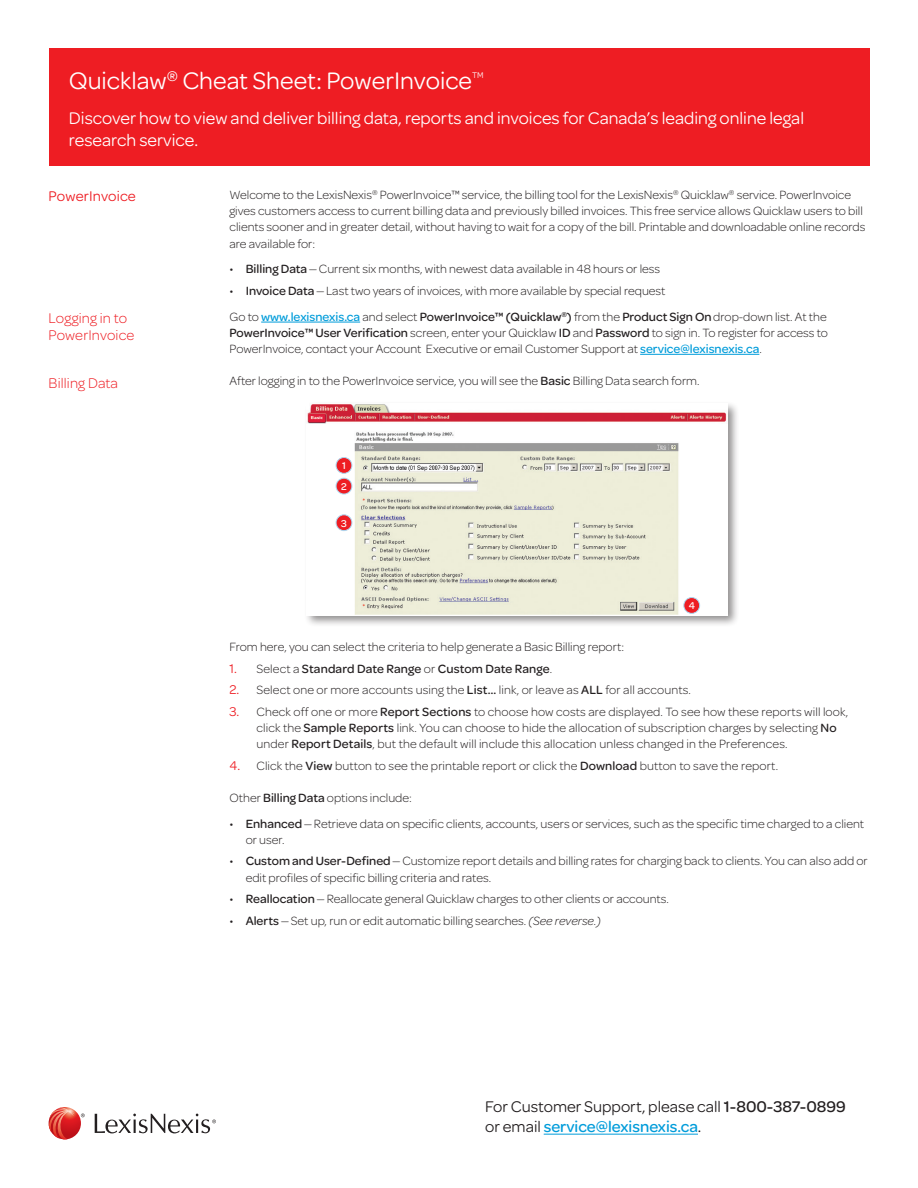
<style>
.page{position:relative;width:918px;height:1188px;background:#fff}
.page>*{position:absolute;margin:0;border:0;box-sizing:border-box;transform-origin:0 0}
.Title_Main_Head{font:25.5px "Omnes";color:#fff}
.Title_Main_Head-2{font:18px/21.6px "Omnes";color:#fff}
.Call_to_Action{font:16.5px/19.8px "Omnes";color:#231f20}
.subheads{font:300 15px/16.5px "Omnes";letter-spacing:.01em;color:#ee1d23}
.Headings{font:15px "Omnes";letter-spacing:.01em;color:#ee1d23}
.body_copy{font:300 12.75px/16.2px "Omnes";color:#231f20}
.Bullet{font:300 12.75px/16.2px "Omnes";color:#231f20}
.Bullet_Number{font:300 12.75px/16.2px "Omnes";letter-spacing:.01em;color:#231f20}
.Bullet_Number-2{font:500 12.75px "Omnes";letter-spacing:.01em;color:#231f20}
.Numbers{font:500 10.5px "Omnes";color:#fff}
.Title_Main_Head-3{font:8.7px "Omnes";color:#fff}
.s1{font-size:13.5px}
.s2{font-weight:500}
.s3{font-weight:500;color:#009cda}
.s4{font-weight:400;font-size:13.5px;color:#ee1d23}
.s5{font-weight:300}
.s6{font-style:italic}
</style>
<div class="page">
<svg style="left:81px;top:1114px;width:4px;height:3px"></svg>
<svg style="left:95px;top:1114px;width:121px;height:19px"></svg>
<svg style="left:49px;top:1107px;width:32px;height:32px"></svg>
<svg style="left:49px;top:1107px;width:26px;height:32px"></svg>
<hr style="left:261px;top:322px;width:99px;height:1px;background:#009cda">
<hr style="left:640px;top:354px;width:119px;height:1px;background:#009cda">
<div style="left:49px;top:49px;width:820px;height:117px;background:#ee1d23"></div>
<hr style="left:544px;top:1134px;width:154px;height:1px;background:#009cda">
<div style="left:304px;top:401px;width:436px;height:226px;background:#231f20;opacity:.5"></div>
<img style="left:307px;top:404px;width:420px;height:211px">
<div style="left:336px;top:458px;width:16px;height:15px;background:#ee1d23;border-radius:50%"></div>
<div style="left:336px;top:457px;width:16px;height:17px;border:1px solid #acd8f1;border-radius:50%"></div>
<div style="left:684px;top:598px;width:16px;height:15px;background:#ee1d23;border-radius:50%"></div>
<div style="left:684px;top:597px;width:16px;height:17px;border:1px solid #acd8f1;border-radius:50%"></div>
<div style="left:336px;top:478px;width:16px;height:16px;background:#ee1d23;border-radius:50%"></div>
<div style="left:336px;top:478px;width:16px;height:16px;border:1px solid #acd8f1;border-radius:50%"></div>
<div style="left:336px;top:515px;width:16px;height:16px;background:#ee1d23;border-radius:50%"></div>
<div style="left:336px;top:515px;width:16px;height:16px;border:1px solid #acd8f1;border-radius:50%"></div>
<p class="Title_Main_Head" style="left:69px;top:64px;width:405px">Quicklaw<sup>®</sup> Cheat Sheet: PowerInvoice</p>
<p class="Title_Main_Head-3" style="left:472px;top:69px;width:13px">TM</p>
<p class="Title_Main_Head-2" style="left:69px;top:107px;width:737px">Discover how to view and deliver billing data, reports and invoices for Canada’s leading online legal research service.</p>
<p class="Headings" style="left:49px;top:186px;width:89px">PowerInvoice</p>
<p class="subheads" style="left:49px;top:310px;width:87px">Logging in to<br>PowerInvoice</p>
<p class="subheads" style="left:49px;top:374px;width:71px">Billing Data</p>
<p class="body_copy" style="left:230px;top:187px;width:637px">Welcome to the LexisNexis<sup>®</sup> PowerInvoice™ service, the billing tool for the LexisNexis<sup>®</sup> Quicklaw<sup>®</sup> service. PowerInvoice gives customers access to current billing data and previously billed invoices. This free service allows Quicklaw users to bill clients sooner and in greater detail, without having to wait for a copy of the bill. Printable and downloadable online records are available for:</p>
<p class="Bullet" style="left:230px;top:261px;width:432px"><span class="s1">•</span> <span class="s2">Billing Data</span>—Current six months, with newest data available in 48 hours or less</p>
<p class="Bullet" style="left:230px;top:282px;width:438px"><span class="s1">•</span> <span class="s2">Invoice Data</span>—Last two years of invoices, with more available by special request</p>
<p class="body_copy" style="left:230px;top:308px;width:600px;text-align:justify">Go to <span class="s3">www.lexisnexis.ca</span> and select <span class="s2">PowerInvoice™ (Quicklaw</span><sup>®</sup><span class="s2">)</span> from the <span class="s2">Product Sign On</span>drop-down list. At the <span class="s2">PowerInvoice™ User Verification</span> screen, enter your Quicklaw <span class="s2">ID</span> and <span class="s2">Password</span> to sign in. To register for access to PowerInvoice, contact your Account Executive or email Customer Support at <span class="s3">service@lexisnexis.ca</span>.</p>
<p class="body_copy" style="left:230px;top:373px;width:472px">After logging in to the PowerInvoice service, you will see the <span class="s2">Basic</span> Billing Data search form.</p>
<p class="Numbers" style="left:342px;top:459px;width:5px">1</p>
<p class="Numbers" style="left:341px;top:479px;width:7px">2</p>
<p class="Numbers" style="left:341px;top:516px;width:7px">3</p>
<p class="Numbers" style="left:689px;top:598px;width:8px">4</p>
<p class="body_copy" style="left:230px;top:639px;width:396px">From here, you can select the criteria to help generate a Basic Billing report:</p>
<p class="Bullet_Number-2" style="left:230px;top:660px;width:324px"><span class="s4">1.</span> <span class="s5">Select a</span> Standard Date Range <span class="s5">or</span> Custom Date Range<span class="s5">.</span></p>
<p class="Bullet_Number" style="left:230px;top:682px;width:463px"><span class="s4">2.</span> Select one or more accounts using the <span class="s2">List…</span> link, or leave as <span class="s2">ALL</span> for all accounts.</p>
<p class="Bullet_Number" style="left:256px;top:703px;width:593px;text-indent:-27px"><span class="s4">3.</span> Check off one or more <span class="s2">Report Sections</span> to choose how costs are displayed. To see how these reports will look, click the <span class="s2">Sample Reports</span> link. You can choose to hide the allocation of subscription charges by selecting <span class="s2">No </span>under <span class="s2">Report Details</span>, but the default will include this allocation unless changed in the Preferences.</p>
<p class="Bullet_Number" style="left:230px;top:757px;width:550px"><span class="s4">4.</span> Click the <span class="s2">View</span> button to see the printable report or click the <span class="s2">Download</span> button to save the report.</p>
<p class="body_copy" style="left:230px;top:789px;width:184px">Other <span class="s2">Billing Data</span> options include:</p>
<p class="Bullet" style="left:246px;top:815px;width:620px;text-indent:-16px"><span class="s1">•</span> <span class="s2">Enhanced</span>—Retrieve data on specific clients, accounts, users or services, such as the specific time charged to a client or user.</p>
<p class="Bullet" style="left:246px;top:853px;width:624px;text-indent:-16px"><span class="s1">•</span> <span class="s2">Custom and User-Defined</span>—Customize report details and billing rates for charging back to clients. You can also add or edit profiles of specific billing criteria and rates.</p>
<p class="Bullet" style="left:230px;top:890px;width:441px"><span class="s1">•</span> <span class="s2">Reallocation</span>—Reallocate general Quicklaw charges to other clients or accounts.</p>
<p class="Bullet" style="left:230px;top:912px;width:373px"><span class="s1">•</span> <span class="s2">Alerts</span>—Set up, run or edit automatic billing searches. <span class="s6">(See reverse.)</span></p>
<p class="Call_to_Action" style="left:485px;top:1096px;width:362px">For Customer Support, please call <span class="s2">1-800-387-0899 </span>or email <span class="s3">service@lexisnexis.ca</span>.</p>
</div>
